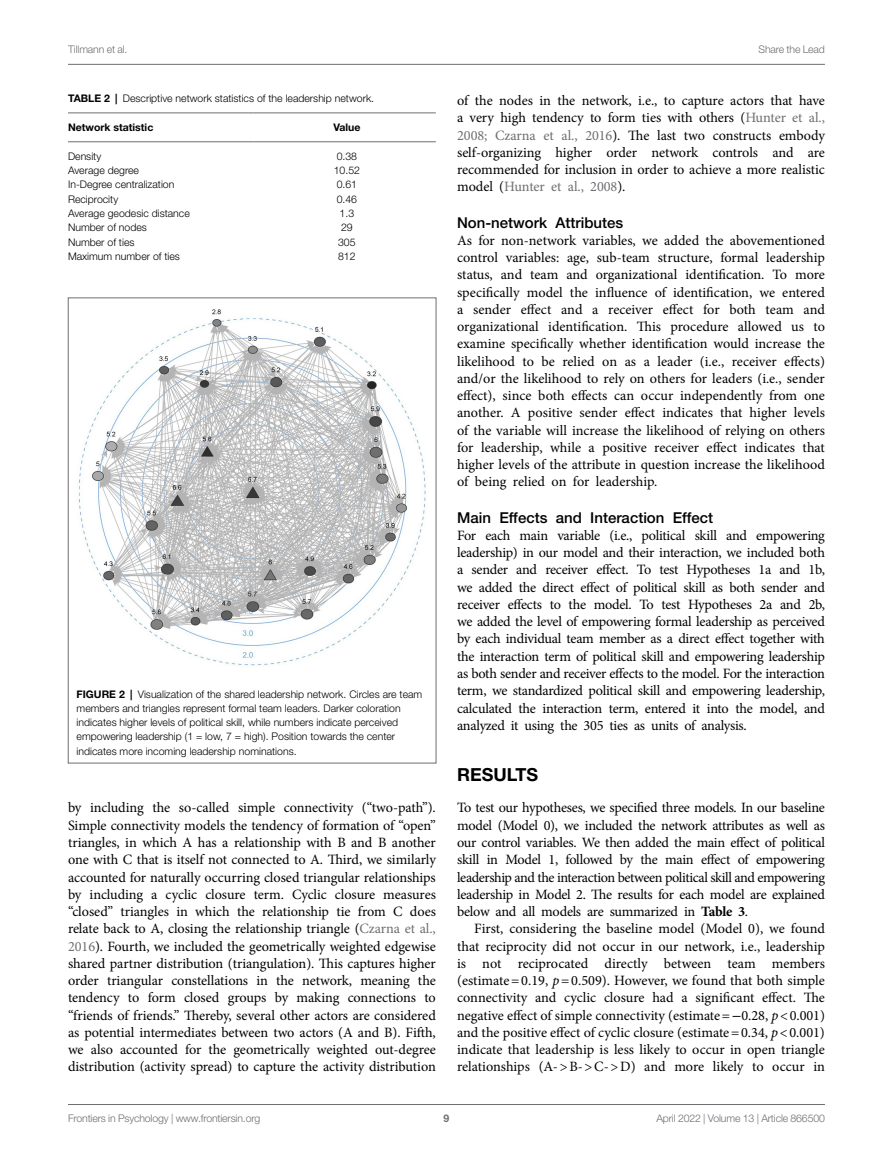
<style>
.page{position:relative;width:893px;height:1170px;background:#fff}
.page>*{position:absolute;margin:0;border:0;box-sizing:border-box;transform-origin:0 0}
.HEAD_1{font:700 18px "Helvetica Neue LT Std";color:#000}
.HEAD_3{font:500 15px "Helvetica Neue LT Std";color:#000}
.TEXT_FLUSH{font:14.25px/17.2px "Minion Pro";letter-spacing:-.01em;color:#000;text-align:justify}
.TEXT{font:14.25px/17.2px "Minion Pro";color:#000;text-align:justify}
.FIG_LEG{font:300 10.5px/14.2px "Helvetica Neue LT Std";color:#000}
.TB_TX{font:300 10.5px "Helvetica Neue LT Std";color:#000}
.t1{font:300 10.5px "Helvetica Neue LT Std";letter-spacing:-.015em;color:#6d6e71}
.TT_NO_RULE{font:300 10.5px "Helvetica Neue LT Std";color:#000}
.TB_CH{font:700 10.5px "Helvetica Neue LT Std";color:#000}
.t2{font:700 10.5px "Helvetica Neue LT Std";color:#6d6e71}
.s1{font-weight:700}
.s2{color:#6d6e71}
.s3{font-style:italic}
.s4{font-family:"STIX General"}
</style>
<div class="page">
<hr style="left:68px;top:64px;width:757px;height:1px;background:#6d6e71">
<hr style="left:68px;top:1104px;width:757px;height:1px;background:#6d6e71">
<hr style="left:253px;top:113px;width:183px;height:1px;background:#6d6e71">
<hr style="left:253px;top:141px;width:183px;height:1px;background:#6d6e71">
<hr style="left:68px;top:113px;width:185px;height:1px;background:#6d6e71">
<hr style="left:68px;top:141px;width:185px;height:1px;background:#6d6e71">
<img style="left:78px;top:309px;width:348px;height:357px">
<p class="t1" style="left:68px;top:42px;width:61px">Tillmann et al.</p>
<p class="t1" style="left:758px;top:42px;width:68px">Share the Lead</p>
<p class="TT_NO_RULE" style="left:68px;top:92px;width:308px"><span class="s1">TABLE 2 |</span> Descriptive network statistics of the leadership network.</p>
<p class="TB_CH" style="left:68px;top:121px;width:87px">Network statistic</p>
<p class="TB_CH" style="left:333px;top:121px;width:29px">Value</p>
<p class="TB_TX" style="left:68px;top:150px;width:35px">Density</p>
<p class="TB_TX" style="left:337px;top:150px;width:22px">0.38</p>
<p class="TB_TX" style="left:68px;top:164px;width:73px">Average degree</p>
<p class="TB_TX" style="left:334px;top:164px;width:28px">10.52</p>
<p class="TB_TX" style="left:68px;top:178px;width:108px">In-Degree centralization</p>
<p class="TB_TX" style="left:337px;top:178px;width:22px">0.61</p>
<p class="TB_TX" style="left:68px;top:192px;width:52px">Reciprocity</p>
<p class="TB_TX" style="left:337px;top:192px;width:22px">0.46</p>
<p class="TB_TX" style="left:68px;top:207px;width:123px">Average geodesic distance</p>
<p class="TB_TX" style="left:340px;top:207px;width:16px">1.3</p>
<p class="TB_TX" style="left:68px;top:221px;width:80px">Number of nodes</p>
<p class="TB_TX" style="left:341px;top:221px;width:13px">29</p>
<p class="TB_TX" style="left:68px;top:235px;width:68px">Number of ties</p>
<p class="TB_TX" style="left:338px;top:235px;width:19px">305</p>
<p class="TB_TX" style="left:68px;top:249px;width:113px">Maximum number of ties</p>
<p class="TB_TX" style="left:338px;top:249px;width:19px">812</p>
<p class="FIG_LEG" style="left:77px;top:686px;width:347px"><span class="s1">FIGURE 2 |</span> Visualization of the shared leadership network. Circles are team members and triangles represent formal team leaders. Darker coloration indicates higher levels of political skill, while numbers indicate perceived empowering leadership (1 = low, 7 = high). Position towards the center indicates more incoming leadership nominations.</p>
<p class="TEXT_FLUSH" style="left:68px;top:799px;width:369px">by including the so-called simple connectivity (“two-path”).<br>Simple connectivity models the tendency of formation of “open” triangles, in which A has a relationship with B and B another one with C that is itself not connected to A. Third, we similarly accounted for naturally occurring closed triangular relationships by including a cyclic closure term. Cyclic closure measures “closed” triangles in which the relationship tie from C does relate back to A, closing the relationship triangle (<span class="s2">Czarna et al., 2016</span>). Fourth, we included the geometrically weighted edgewise shared partner distribution (triangulation). This captures higher order triangular constellations in the network, meaning the tendency to form closed groups by making connections to “friends of friends.” Thereby, several other actors are considered as potential intermediates between two actors (A and B). Fifth, we also accounted for the geometrically weighted out-degree distribution (activity spread) to capture the activity distribution</p>
<p class="TEXT_FLUSH" style="left:457px;top:92px;width:369px">of the nodes in the network, i.e., to capture actors that have a very high tendency to form ties with others (<span class="s2">Hunter et al., 2008; Czarna et al., 2016</span>). The last two constructs embody self-organizing higher order network controls and are recommended for inclusion in order to achieve a more realistic model (<span class="s2">Hunter et al., 2008</span>).</p>
<p class="HEAD_3" style="left:457px;top:213px;width:168px">Non-network Attributes</p>
<p class="TEXT_FLUSH" style="left:457px;top:232px;width:369px">As for non-network variables, we added the abovementioned control variables: age, sub-team structure, formal leadership status, and team and organizational identification. To more specifically model the influence of identification, we entered a sender effect and a receiver effect for both team and organizational identification. This procedure allowed us to examine specifically whether identification would increase the likelihood to be relied on as a leader (i.e., receiver effects) and/or the likelihood to rely on others for leaders (i.e., sender effect), since both effects can occur independently from one another. A positive sender effect indicates that higher levels of the variable will increase the likelihood of relying on others for leadership, while a positive receiver effect indicates that higher levels of the attribute in question increase the likelihood of being relied on for leadership.</p>
<p class="HEAD_3" style="left:457px;top:508px;width:257px">Main Effects and Interaction Effect</p>
<p class="TEXT_FLUSH" style="left:457px;top:526px;width:369px">For each main variable (i.e., political skill and empowering leadership) in our model and their interaction, we included both a sender and receiver effect. To test Hypotheses 1a and 1b, we added the direct effect of political skill as both sender and receiver effects to the model. To test Hypotheses 2a and 2b, we added the level of empowering formal leadership as perceived by each individual team member as a direct effect together with the interaction term of political skill and empowering leadership as both sender and receiver effects to the model. For the interaction term, we standardized political skill and empowering leadership, calculated the interaction term, entered it into the model, and analyzed it using the 305 ties as units of analysis.</p>
<p class="HEAD_1" style="left:457px;top:763px;width:83px">RESULTS</p>
<p class="TEXT_FLUSH" style="left:457px;top:799px;width:369px">To test our hypotheses, we specified three models. In our baseline model (Model 0), we included the network attributes as well as our control variables. We then added the main effect of political skill in Model 1, followed by the main effect of empowering leadership and the interaction between political skill and empowering leadership in Model 2. The results for each model are explained below and all models are summarized in <span class="s1">Table 3</span>.</p>
<p class="TEXT" style="left:457px;top:920px;width:369px;text-indent:17px">First, considering the baseline model (Model 0), we found that reciprocity did not occur in our network, i.e., leadership is not reciprocated directly between team members (estimate=0.19, <span class="s3">p</span>=0.509). However, we found that both simple connectivity and cyclic closure had a significant effect. The negative effect of simple connectivity (estimate=<span class="s4">−</span>0.28, <span class="s3">p</span>&lt;0.001) and the positive effect of cyclic closure (estimate=0.34, <span class="s3">p</span>&lt;0.001) indicate that leadership is less likely to occur in open triangle relationships (A-&gt;B-&gt;C-&gt;D) and more likely to occur in</p>
<p class="t1" style="left:68px;top:1111px;width:194px">Frontiers in Psychology | www.frontiersin.org</p>
<p class="t2" style="left:444px;top:1111px;width:7px">9</p>
<p class="t1" style="left:656px;top:1111px;width:170px">April 2022 | Volume 13 | Article 866500</p>
</div>
